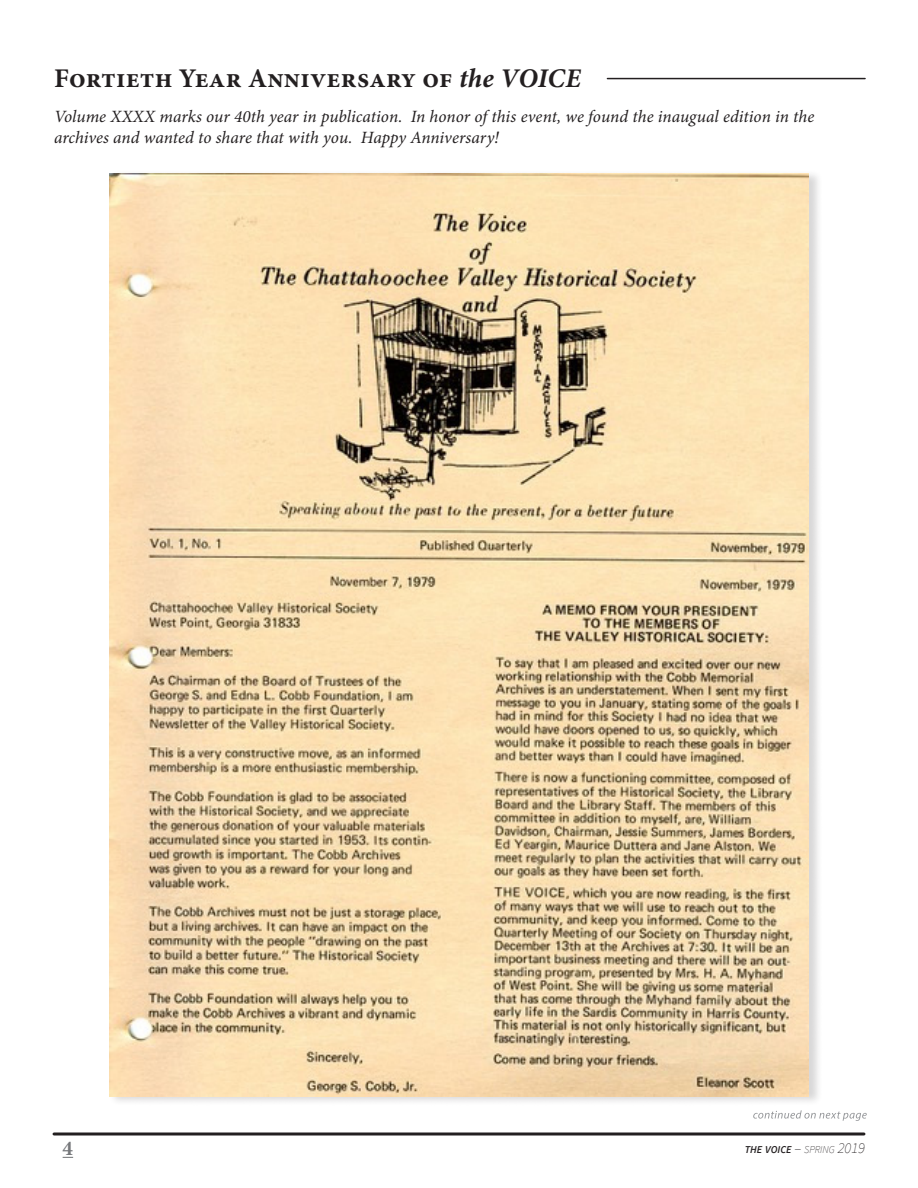
<style>
.page{position:relative;width:918px;height:1188px;background:#fff}
.page>*{position:absolute;margin:0;border:0;box-sizing:border-box;transform-origin:0 0}
.t1{font:700 27px "Minion Pro";letter-spacing:.01em;color:#231f20}
.t2{font:700 21px "Minion Pro";color:#76787b}
.t3{font:italic 17.25px/21px "Minion Pro";color:#231f20}
.t4{font:italic 600 10.5px "Source Sans Pro";color:#231f20}
.s1{font-style:italic}
.s2{font-weight:200;font-size:15px}
.s3{font-weight:200}
</style>
<div class="page">
<svg style="left:54px;top:1132px;width:810px;height:4px;background:#595657"></svg>
<svg style="left:753px;top:1110px;width:114px;height:11px"></svg>
<hr style="left:607px;top:78px;width:258px;height:1px;background:#231f20">
<div style="left:109px;top:169px;width:714px;height:937px;background:#231f20;opacity:.18"></div>
<img style="left:109px;top:174px;width:700px;height:922px">
<p class="t1" style="left:54px;top:59px;width:528px">Fortieth Year Anniversary of <span class="s1">the VOICE</span></p>
<p class="t3" style="left:54px;top:106px;width:762px">Volume XXXX marks our 40th year in publication. In honor of this event, we found the inaugual edition in the archives and wanted to share that with you. Happy Anniversary!</p>
<p class="t2" style="left:63px;top:1134px;width:12px">4</p>
<p class="t4" style="left:745px;top:1143px;width:122px">THE VOICE <span class="s2">–</span> <span class="s3">SPRING</span> <span class="s2">2019</span></p>
</div>
